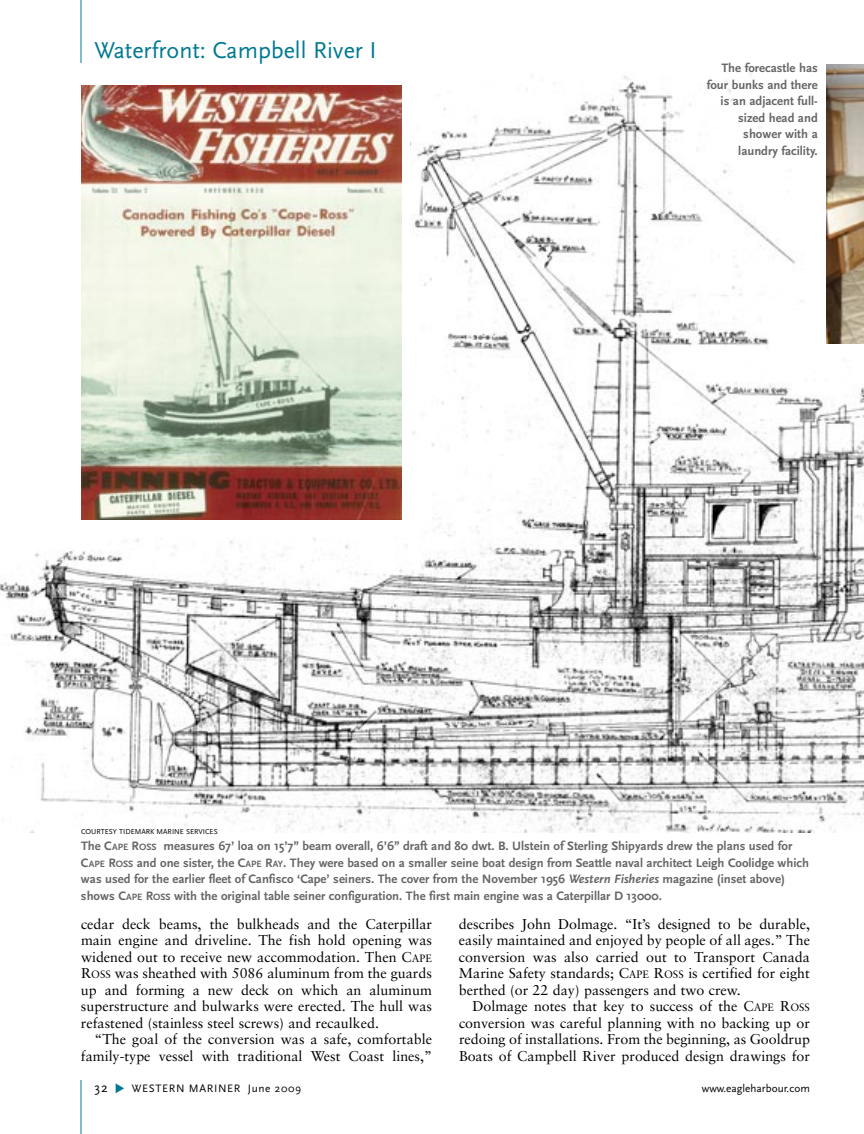
<style>
.page{position:relative;width:864px;height:1134px;background:#fff}
.page>*{position:absolute;margin:0;border:0;box-sizing:border-box;transform-origin:0 0}
.t1{font:24px "Scala Sans";color:#007992}
.t2{font:14.25px/16.5px "Sabon";color:#000;text-align:justify}
.t3{font:13.5px "Scala Sans";color:#000}
.t4{font:700 12.75px/16.5px "Scala Sans";color:#666}
.t5{font:11.25px "Scala Sans";letter-spacing:.055em;color:#000}
.t6{font:11.25px "Scala Sans";color:#000}
.t7{font:7.5px "Scala Sans";color:#000}
.s1{font-size:9.6px}
.s2{font-style:italic}
.s3{font-size:10.65px}
</style>
<div class="page">
<img style="left:0;top:70px;width:864px;height:762px">
<hr style="left:81px;top:0;width:1px;height:63px;background:#007992">
<hr style="left:81px;top:1080px;width:1px;height:54px;background:#007992">
<div style="left:81px;top:86px;width:329px;height:450px;background:#fff"></div>
<img style="left:81px;top:86px;width:321px;height:434px">
<img style="left:827px;top:64px;width:37px;height:280px">
<h1 class="t1" style="left:94px;top:41px;width:284px">Waterfront: Campbell River I</h1>
<p class="t4" style="left:707px;top:61px;width:113px;text-align:right">The forecastle has four bunks and there is an adjacent full&shy;sized head and shower with a laundry facility.</p>
<p class="t7" style="left:81px;top:828px;width:138px">COURTESY TIDEMARK MARINE SERVICES</p>
<p class="t4" style="left:81px;top:839px;width:730px">The C<span class="s1">APE</span> R<span class="s1">OSS</span> measures 67’ loa on 15’7” beam overall, 6’6” draft and 80 dwt. B. Ulstein of Sterling Shipyards drew the plans used for C<span class="s1">APE</span> R<span class="s1">OSS</span> and one sister, the C<span class="s1">APE</span> R<span class="s1">AY</span>. They were based on a smaller seine boat design from Seattle naval architect Leigh Coolidge which was used for the earlier fleet of Canfisco ‘Cape’ seiners. The cover from the November 1956 <span class="s2">Western Fisheries</span> magazine (inset above) shows C<span class="s1">APE</span> R<span class="s1">OSS</span> with the original table seiner configuration. The first main engine was a Caterpillar D 13000.</p>
<p class="t2" style="left:81px;top:917px;width:353px">cedar deck beams, the bulkheads and the Caterpillar main engine and driveline. The fish hold opening was widened out to receive new accommodation. Then C<span class="s3">APE </span>R<span class="s3">OSS</span> was sheathed with 5086 aluminum from the guards up and forming a new deck on which an aluminum superstructure and bulwarks were erected. The hull was refastened (stainless steel screws) and recaulked.</p>
<p class="t2" style="left:81px;top:1032px;width:353px;text-align:right">“The goal of the conversion was a safe, comfortable family-type vessel with traditional West Coast lines,”</p>
<p class="t2" style="left:459px;top:917px;width:353px">describes John Dolmage. “It’s designed to be durable, easily maintained and enjoyed by people of all ages.” The conversion was also carried out to Transport Canada Marine Safety standards; C<span class="s3">APE</span> R<span class="s3">OSS</span> is certified for eight berthed (or 22 day) passengers and two crew.</p>
<p class="t2" style="left:459px;top:999px;width:353px;text-indent:13px">Dolmage notes that key to success of the C<span class="s3">APE</span> R<span class="s3">OSS </span>conversion was careful planning with no backing up or redoing of installations. From the beginning, as Gooldrup Boats of Campbell River produced design drawings for</p>
<p class="t3" style="left:94px;top:1083px;width:15px">32</p>
<p class="t5" style="left:132px;top:1084px;width:171px">WESTERN MARINER June 2009</p>
<p class="t6" style="left:702px;top:1084px;width:110px">www.eagleharbour.com</p>
</div>
